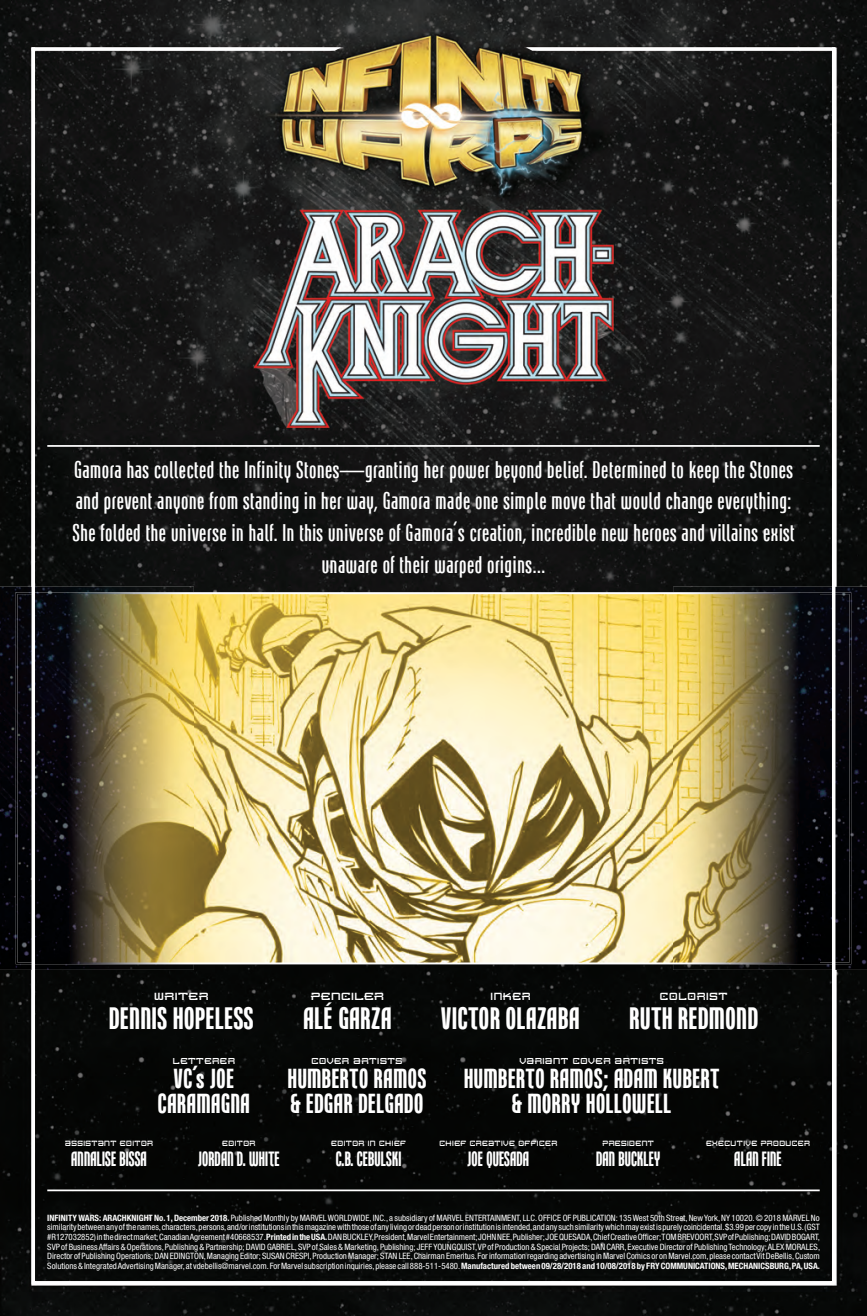
<style>
.page{position:relative;width:867px;height:1316px;background:#fff}
.page>*{position:absolute;margin:0;border:0;box-sizing:border-box;transform-origin:0 0}
.t1{font:700 31.5px "Freytag Com";letter-spacing:.025em;color:#fff}
.t2{font:700 28px/24.5px "Freytag Com";letter-spacing:.025em;color:#fff;text-align:center}
.t3{font:24.5px/31.5px "Freytag Com";letter-spacing:.025em;color:#fff;text-align:center}
.t4{font:700 21px "Freytag Com";letter-spacing:.01em;color:#fff;scale:.9 1}
.t5{font:10.5px "Spacera Com";letter-spacing:.05em;color:#fff}
.t6{font:10.5px "Spacera Com";letter-spacing:.075em;color:#fff;scale:.9 1}
.t7{font:10.5px "Spacera Com";letter-spacing:.05em;color:#fff;scale:.9 1}
.t8{font:condensed 8.75px/9.6px "Helvetica Neue LT Pro";color:#fff;text-align:justify}
.t9{font:8.75px "Spacera Com";letter-spacing:.075em;color:#fff;scale:.9 1}
.t10{font:7.7px "Spacera Com";letter-spacing:.075em;color:#fff;scale:.82 1}
.s1{font-weight:700}
</style>
<div class="page">
<img style="left:0;top:0;width:866px;height:1315px">
<hr style="left:47px;top:1189px;width:772px;height:1px;background:#fff">
<svg style="left:194px;top:592px;width:479px;height:372px;background:#dece94"></svg>
<img style="left:673px;top:586px;width:193px;height:383px">
<img style="left:673px;top:592px;width:177px;height:372px">
<img style="left:0;top:586px;width:194px;height:383px">
<img style="left:16px;top:592px;width:178px;height:372px">
<svg style="left:526px;top:47px;width:309px;height:4px"></svg>
<svg style="left:32px;top:47px;width:309px;height:4px"></svg>
<hr style="left:47px;top:445px;width:772px;height:1px;background:#fff">
<p class="t3" style="left:72px;top:454px;width:723px">Gamora has collected the Infinity Stones—granting her power beyond belief. Determined to keep the Stones and prevent anyone from standing in her way, Gamora made one simple move that would change everything:<br>She folded the universe in half. In this universe of Gamora’s creation, incredible new heroes and villains exist unaware of their warped origins...</p>
<p class="t5" style="left:154px;top:990px;width:56px">WRITER</p>
<h1 class="t1" style="left:109px;top:1000px;width:146px">DENNIS HOPELESS</h1>
<p class="t5" style="left:311px;top:990px;width:75px">PENCILER</p>
<h1 class="t1" style="left:303px;top:1000px;width:89px">ALÉ GARZA</h1>
<p class="t7" style="left:490px;top:990px;width:46px">INKER</p>
<h1 class="t1" style="left:441px;top:1000px;width:139px">VICTOR OLAZABA</h1>
<p class="t6" style="left:659px;top:990px;width:76px">COLORIST</p>
<h1 class="t1" style="left:629px;top:1000px;width:130px">RUTH REDMOND</h1>
<p class="t9" style="left:173px;top:1055px;width:70px">LETTERER</p>
<h2 class="t2" style="left:158px;top:1066px;width:93px">VC’s JOE<br>CARAMAGNA</h2>
<p class="t9" style="left:311px;top:1055px;width:103px">COVER ARTISTS</p>
<h2 class="t2" style="left:288px;top:1066px;width:140px;text-align:left">HUMBERTO RAMOS &amp; EDGAR DELGADO</h2>
<p class="t9" style="left:519px;top:1055px;width:162px">VARIANT COVER ARTISTS</p>
<h2 class="t2" style="left:464px;top:1066px;width:256px">HUMBERTO RAMOS; ADAM KUBERT &amp; MORRY HOLLOWELL</h2>
<p class="t10" style="left:65px;top:1139px;width:109px">ASSISTANT EDITOR</p>
<h3 class="t4" style="left:71px;top:1146px;width:85px">ANNALISE BISSA</h3>
<p class="t10" style="left:222px;top:1139px;width:42px">EDITOR</p>
<h3 class="t4" style="left:198px;top:1146px;width:92px">JORDAN D. WHITE</h3>
<p class="t10" style="left:331px;top:1139px;width:93px">EDITOR IN CHIEF</p>
<h3 class="t4" style="left:336px;top:1146px;width:74px">C.B. CEBULSKI</h3>
<p class="t10" style="left:439px;top:1139px;width:145px">CHIEF CREATIVE OFFICER</p>
<h3 class="t4" style="left:467px;top:1146px;width:70px">JOE QUESADA</h3>
<p class="t10" style="left:602px;top:1139px;width:64px">PRESIDENT</p>
<h3 class="t4" style="left:596px;top:1146px;width:73px">DAN BUCKLEY</h3>
<p class="t10" style="left:705px;top:1139px;width:128px">EXECUTIVE PRODUCER</p>
<h3 class="t4" style="left:734px;top:1146px;width:54px">ALAN FINE</h3>
<p class="t8" style="left:47px;top:1212px;width:774px"><span class="s1">INFINITY WARS: ARACHKNIGHT No. 1, December 2018.</span> Published Monthly by MARVEL WORLDWIDE, INC., a subsidiary of MARVEL ENTERTAINMENT, LLC. OFFICE OF PUBLICATION: 135 West 50th Street, New York, NY 10020. © 2018 MARVEL No similarity between any of the names, characters, persons, and/or institutions in this magazine with those of any living or dead person or institution is intended, and any such similarity which may exist is purely coincidental. $3.99 per copy in the U.S. (GST #R127032852) in the direct market; Canadian Agreement #40668537. <span class="s1">Printed in the USA.</span> DAN BUCKLEY, President, Marvel Entertainment; JOHN NEE, Publisher; JOE QUESADA, Chief Creative Officer; TOM BREVOORT, SVP of Publishing; DAVID BOGART, SVP of Business Affairs &amp; Operations, Publishing &amp; Partnership; DAVID GABRIEL, SVP of Sales &amp; Marketing, Publishing; JEFF YOUNGQUIST, VP of Production &amp; Special Projects; DAN CARR, Executive Director of Publishing Technology; ALEX MORALES, Director of Publishing Operations; DAN EDINGTON, Managing Editor; SUSAN CRESPI, Production Manager; STAN LEE, Chairman Emeritus. For information regarding advertising in Marvel Comics or on Marvel.com, please contact Vit DeBellis, Custom Solutions &amp; Integrated Advertising Manager, at vdebellis@marvel.com. For Marvel subscription inquiries, please call 888-511-5480. <span class="s1">Manufactured between 09/28/2018 and 10/08/2018 by FRY COMMUNICATIONS, MECHANICSBURG, PA, USA.</span></p>
</div>
